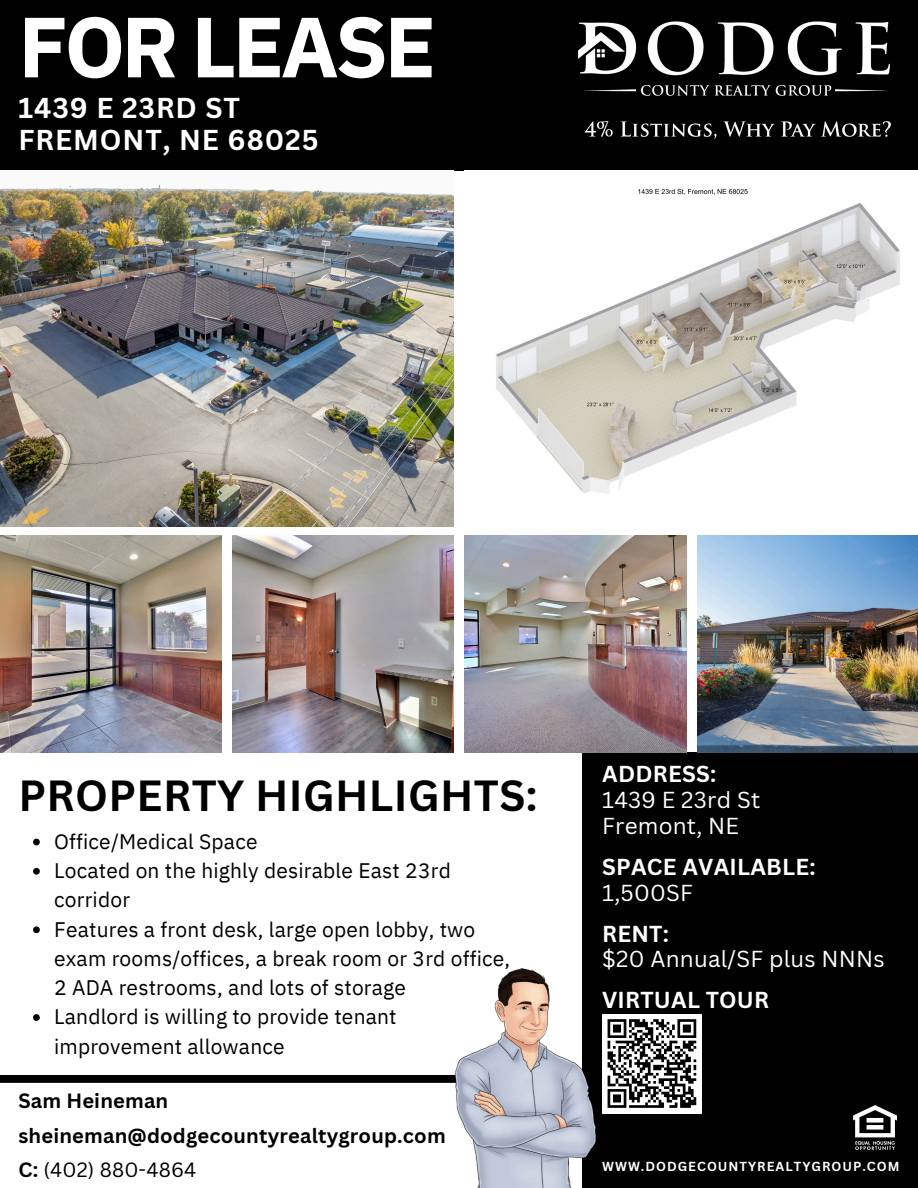
<style>
.page{position:relative;width:918px;height:1188px;background:#fff}
.page>*{position:absolute;margin:0;border:0;box-sizing:border-box;transform-origin:0 0}
.t1{font:700 85.2px "IBM Plex Sans";letter-spacing:-.045em;color:#fff}
.t2{font:700 42.45px "Canva Sans";letter-spacing:.01em;color:#000}
.t3{font:700 28.05px/31.5px "Canva Sans";letter-spacing:.035em;color:#fff}
.t4{font:22.5px/25.8px "Canva Sans";letter-spacing:.01em;color:#fff}
.t5{font:700 22.5px/25.8px "Canva Sans";letter-spacing:.01em;color:#fff}
.t6{font:21px/29.2px "IBM Plex Sans";letter-spacing:.01em;color:#000}
.t7{font:700 20.1px "Canva Sans";letter-spacing:.01em;color:#000}
.t8{font:20.1px "Canva Sans";letter-spacing:.01em;color:#000}
.t9{font:700 12.75px "Canva Sans";letter-spacing:.08em;color:#fff}
.s1{font-weight:700}
.s2{font-weight:400}
</style>
<div class="page">
<div style="left:0;top:1075px;width:918px;height:8px;background:#000"></div>
<div style="left:582px;top:753px;width:336px;height:435px;background:#010101"></div>
<img style="left:853px;top:1106px;width:43px;height:43px">
<div style="left:0;top:0;width:918px;height:170px;background:#000"></div>
<img style="left:578px;top:21px;width:313px;height:118px">
<img style="left:449px;top:967px;width:158px;height:221px">
<img style="left:698px;top:535px;width:220px;height:217px">
<img style="left:465px;top:535px;width:221px;height:217px">
<img style="left:233px;top:535px;width:220px;height:217px">
<img style="left:0;top:535px;width:222px;height:217px">
<img style="left:0;top:184px;width:453px;height:343px">
<img style="left:496px;top:188px;width:404px;height:306px">
<div style="left:602px;top:1014px;width:100px;height:99px;background:#fff"></div>
<svg style="left:607px;top:1019px;width:90px;height:89px"></svg>
<svg style="left:33px;top:839px;width:7px;height:6px"></svg>
<svg style="left:33px;top:868px;width:7px;height:7px"></svg>
<svg style="left:33px;top:926px;width:7px;height:7px"></svg>
<svg style="left:33px;top:1014px;width:7px;height:7px"></svg>
<p class="t1" style="left:18px;top:-10px;width:419px">FOR LEASE</p>
<p class="t3" style="left:18px;top:92px;width:302px">1439 E 23RD ST<br>FREMONT, NE 68025</p>
<h5 class="t2" style="left:18px;top:766px;width:520px">PROPERTY HIGHLIGHTS:</h5>
<p class="t6" style="left:54px;top:826px;width:205px">Office/Medical Space</p>
<p class="t6" style="left:54px;top:856px;width:398px">Located on the highly desirable East 23rd corridor</p>
<p class="t6" style="left:54px;top:914px;width:458px">Features a front desk, large open lobby, two exam rooms/offices, a break room or 3rd office,<br>2 ADA restrooms, and lots of storage</p>
<p class="t6" style="left:54px;top:1002px;width:344px">Landlord is willing to provide tenant improvement allowance</p>
<h6 class="t7" style="left:18px;top:1087px;width:151px">Sam Heineman</h6>
<h4 class="t7" style="left:18px;top:1121px;width:429px">sheineman@dodgecountyrealtygroup.com</h4>
<p class="t8" style="left:18px;top:1156px;width:179px"><span class="s1">C:</span> (402) 880-4864</p>
<h2 class="t4" style="left:602px;top:760px;width:160px"><span class="s1">ADDRESS:<br></span>1439 E 23rd St<br>Fremont, NE</h2>
<p class="t5" style="left:602px;top:853px;width:215px">SPACE AVAILABLE:<br><span class="s2">1,500SF</span></p>
<p class="t4" style="left:602px;top:920px;width:284px"><span class="s1">RENT:<br></span>$20 Annual/SF plus NNNs</p>
<p class="t5" style="left:602px;top:987px;width:169px">VIRTUAL TOUR</p>
<h6 class="t9" style="left:602px;top:1157px;width:299px">WWW.DODGECOUNTYREALTYGROUP.COM</h6>
</div>
